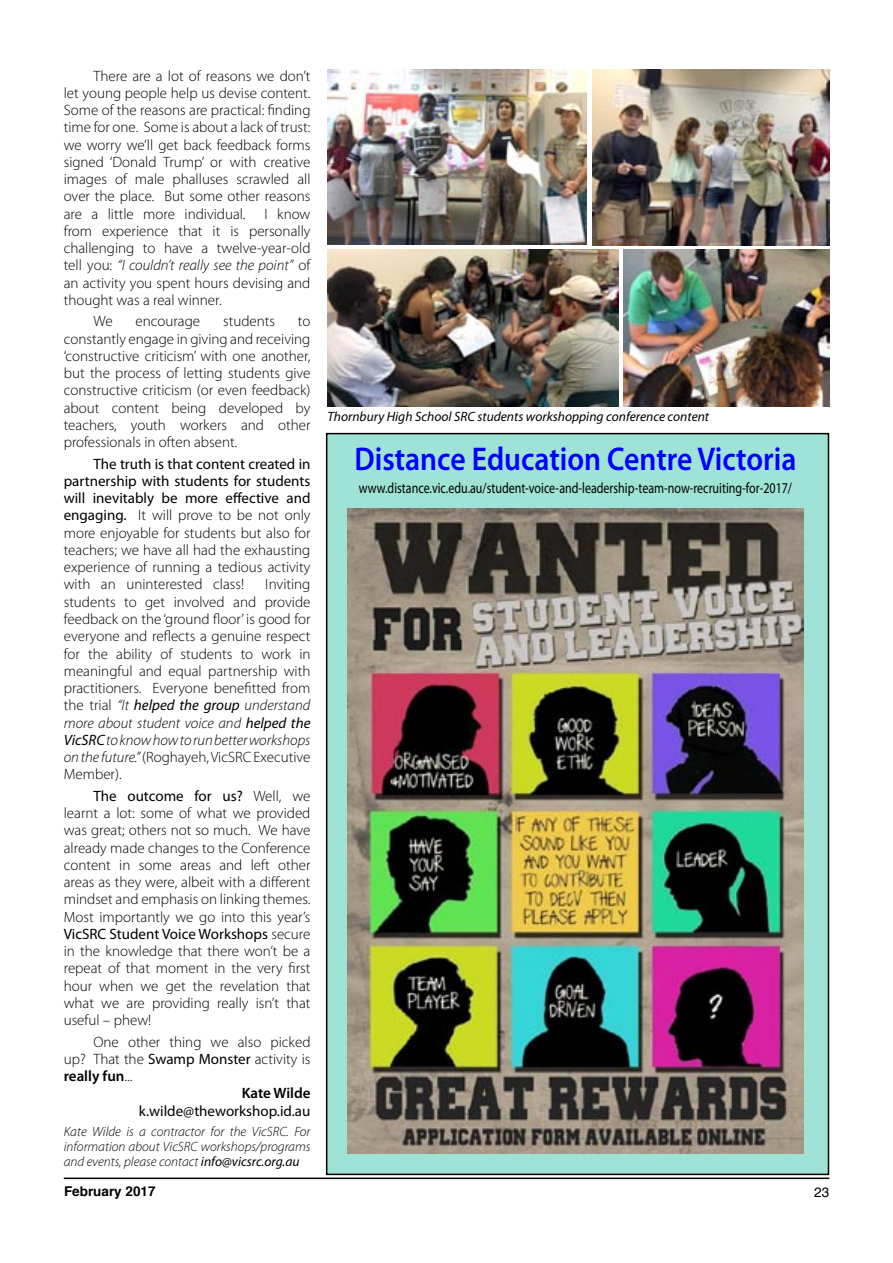
<style>
.page{position:relative;width:893px;height:1263px;background:#fff}
.page>*{position:absolute;margin:0;border:0;box-sizing:border-box;transform-origin:0 0}
.t1{font:600 33px "Myriad Pro";color:#00f;scale:.9 1}
.t2{font:300 15px/17.2px "Myriad Pro";color:#000;text-align:justify}
.t3{font:15px "Myriad Pro";color:#000;scale:.8 1}
.t4{font:15px "Myriad Pro";color:#000}
.t5{font:600 15px "Myriad Pro";color:#000}
.t6{font:italic 300 13.5px/15px "Myriad Pro";color:#000;text-align:justify}
.t7{font:italic 13.5px "Myriad Pro";color:#000}
.t8{font:700 13.5px "Helvetica";color:#000}
.t9{font:13.5px "Helvetica";color:#000}
.s1{font-style:italic}
.s2{font-weight:400}
.s3{font-weight:400;font-style:italic}
.s4{font-weight:600}
</style>
<div class="page">
<hr style="left:64px;top:1177px;width:765px;height:2px;background:#000">
<div style="left:327px;top:434px;width:501px;height:740px;background:#9ee3d6"></div>
<img style="left:624px;top:249px;width:205px;height:157px">
<img style="left:327px;top:249px;width:291px;height:158px">
<img style="left:327px;top:69px;width:259px;height:175px">
<img style="left:592px;top:69px;width:237px;height:176px">
<img style="left:348px;top:509px;width:456px;height:645px">
<p class="t2" style="left:64px;top:67px;width:248px;text-indent:30px">There are a lot of reasons we don’t let young people help us devise content.<br>Some of the reasons are practical: finding time for one. Some is about a lack of trust: we worry we’ll get back feedback forms signed ‘Donald Trump’ or with creative images of male phalluses scrawled all over the place. But some other reasons are a little more individual.</p>
<p class="t2" style="left:64px;top:205px;width:248px;text-indent:201px">I know from experience that it is personally challenging to have a twelve-year-old tell you: <span class="s1">“I couldn’t really see the point”</span> of an activity you spent hours devising and thought was a real winner.</p>
<p class="t2" style="left:94px;top:313px;width:21px">We</p>
<p class="t2" style="left:136px;top:313px;width:66px">encourage</p>
<p class="t2" style="left:223px;top:313px;width:53px">students</p>
<p class="t2" style="left:64px;top:313px;width:248px;text-indent:234px">to constantly engage in giving and receiving ‘constructive criticism’ with one another, but the process of letting students give constructive criticism (or even feedback) about content being developed by teachers, youth workers and other professionals in often absent.</p>
<p class="t2" style="left:64px;top:455px;width:248px;text-indent:30px"><span class="s2">The truth is that content created in partnership with students for students will inevitably be more effective and engaging.</span> It will prove to be not only more enjoyable for students but also for teachers; we have all had the exhausting experience of running a tedious activity with an uninterested class!</p>
<p class="t2" style="left:64px;top:576px;width:248px;text-indent:202px">Inviting students to get involved and provide feedback on the ‘ground floor’ is good for everyone and reflects a genuine respect for the ability of students to work in meaningful and equal partnership with practitioners. Everyone benefitted from the trial <span class="s1">“It</span> <span class="s3">helped the group</span> <span class="s1">understand more about student voice and</span> <span class="s3">helped the VicSRC</span> <span class="s1">to know how to run better workshops on the future.”</span> (Roghayeh, VicSRC Executive Member).</p>
<p class="t2" style="left:64px;top:787px;width:248px;text-indent:30px"><span class="s2">The outcome for us?</span> Well, we learnt a lot: some of what we provided was great; others not so much. We have already made changes to the Conference content in some areas and left other areas as they were, albeit with a different mindset and emphasis on linking themes.<br>Most importantly we go into this year’s <span class="s2">VicSRC Student Voice Workshops</span> secure in the knowledge that there won’t be a repeat of that moment in the very first hour when we get the revelation that what we are providing really isn’t that useful – phew!</p>
<p class="t2" style="left:64px;top:1033px;width:248px;text-indent:30px">One other thing we also picked up? That the <span class="s2">Swamp Monster</span> activity is <span class="s4">really fun</span>...</p>
<p class="t5" style="left:242px;top:1085px;width:70px">Kate Wilde</p>
<p class="t4" style="left:139px;top:1103px;width:173px">k.wilde@theworkshop.id.au</p>
<p class="t6" style="left:64px;top:1124px;width:248px">Kate Wilde is a contractor for the VicSRC. For information about VicSRC workshops/programs and events, please contact <span class="s2">info@vicsrc.org.au</span></p>
<p class="t7" style="left:327px;top:409px;width:383px">Thornbury High School SRC students workshopping conference content</p>
<p class="t1" style="left:354px;top:441px;width:493px">Distance Education Centre Victoria</p>
<p class="t3" style="left:359px;top:479px;width:543px">www.distance.vic.edu.au/student-voice-and-leadership-team-now-recruiting-for-2017/</p>
<p class="t8" style="left:64px;top:1180px;width:93px">February 2017</p>
<p class="t9" style="left:814px;top:1182px;width:17px">23</p>
</div>
